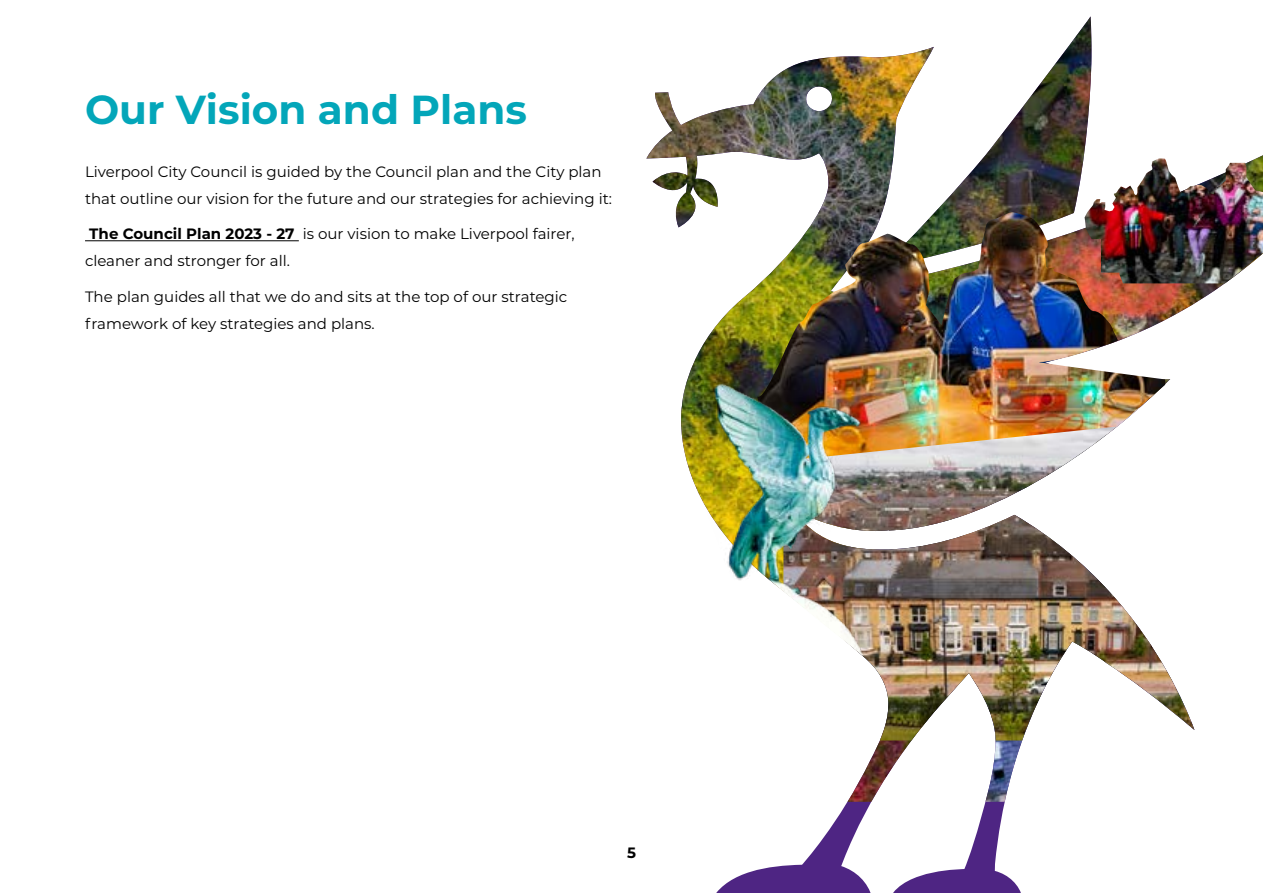
<style>
.page{position:relative;width:1263px;height:893px;background:#fff}
.page>*{position:absolute;margin:0;border:0;box-sizing:border-box;transform-origin:0 0}
.Headings{font:700 40.5px "Montserrat";color:#03a6b9}
.Body{font:15px/27px "Montserrat";color:#000}
.t1{font:700 15px "Montserrat";color:#000}
.s1{font-weight:700}
</style>
<div class="page">
<hr style="left:85px;top:240px;width:214px;height:1px;background:#000">
<svg style="left:716px;top:802px;width:305px;height:91px"></svg>
<img style="left:646px;top:16px;width:617px;height:786px">
<img style="left:1084px;top:159px;width:179px;height:124px">
<img style="left:783px;top:408px;width:411px;height:332px">
<img style="left:757px;top:212px;width:408px;height:246px">
<img style="left:680px;top:370px;width:208px;height:286px">
<p class="Headings" style="left:85px;top:81px;width:443px">Our Vision and Plans</p>
<p class="Body" style="left:85px;top:157px;width:528px">Liverpool City Council is guided by the Council plan and the City plan that outline our vision for the future and our strategies for achieving it:</p>
<p class="Body" style="left:85px;top:220px;width:491px"><span class="s1">The Council Plan 2023 - 27</span> is our vision to make Liverpool fairer, cleaner and stronger for all.</p>
<p class="Body" style="left:85px;top:282px;width:484px">The plan guides all that we do and sits at the top of our strategic framework of key strategies and plans.</p>
<p class="t1" style="left:627px;top:842px;width:10px">5</p>
</div>
